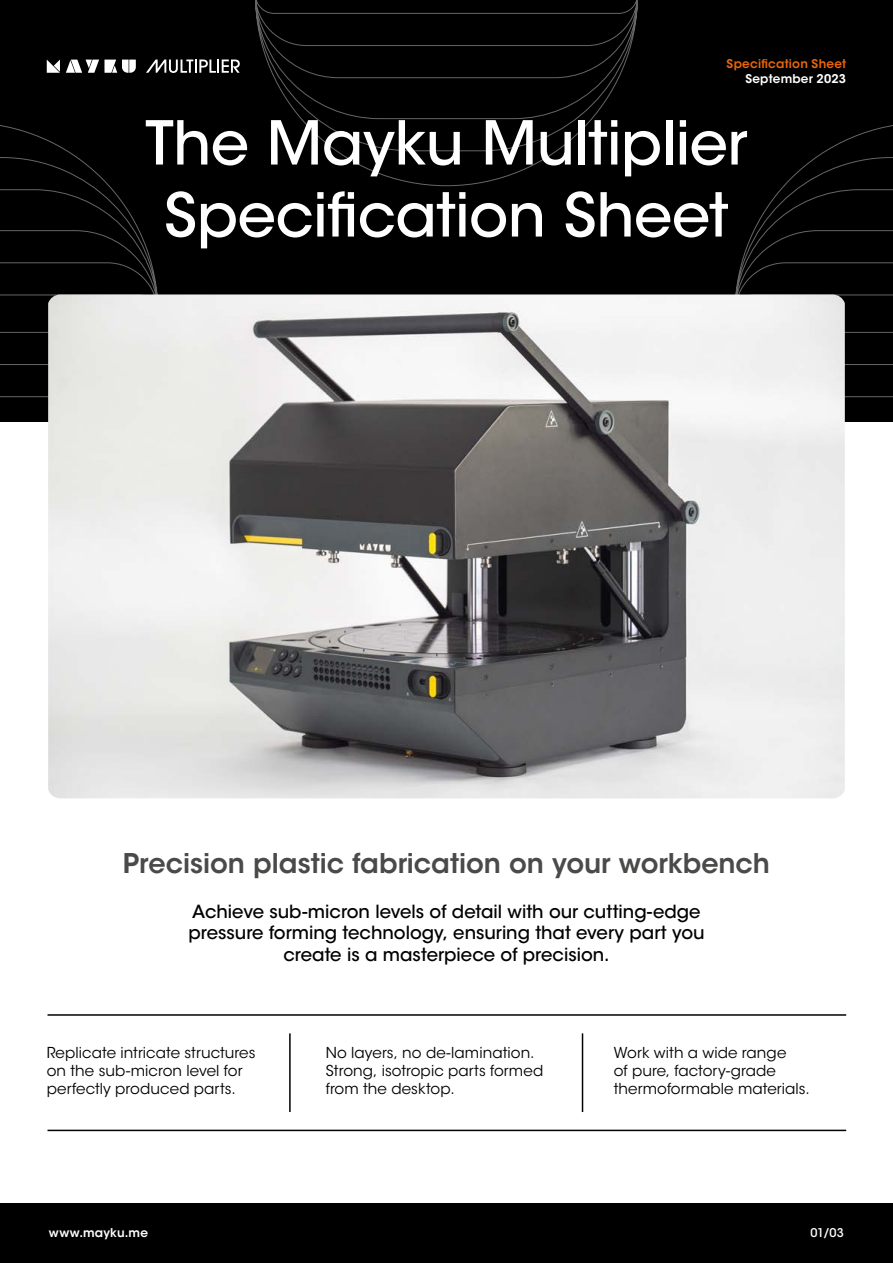
<style>
.page{position:relative;width:893px;height:1263px;background:#fff}
.page>*{position:absolute;margin:0;border:0;box-sizing:border-box;transform-origin:0 0}
.t1{font:500 60px/72px "ITC Avant Garde Std";letter-spacing:-.01em;color:#fff;text-align:center}
.t2{font:600 27px "ITC Avant Garde Std";color:#4a4a49}
.t3{font:500 18px/21.6px "ITC Avant Garde Std";color:#000;text-align:center}
.t4{font:15px/18px "ITC Avant Garde Std";letter-spacing:.005em;color:#000}
.t5{font:600 12px "ITC Avant Garde Std";letter-spacing:.02em;color:#fff}
.t6{font:600 12px "ITC Avant Garde Std";letter-spacing:.015em;color:#ec6608}
.t7{font:500 12px "ITC Avant Garde Std";color:#fff}
</style>
<div class="page">
<div style="left:0;top:0;width:893px;height:421px;background:#000"></div>
<svg style="left:255px;top:0;width:383px;height:186px"></svg>
<svg style="left:735px;top:125px;width:158px;height:273px"></svg>
<svg style="left:0;top:125px;width:158px;height:273px"></svg>
<img style="left:48px;top:294px;width:797px;height:504px">
<svg style="left:146px;top:60px;width:94px;height:13px"></svg>
<svg style="left:66px;top:60px;width:70px;height:13px"></svg>
<svg style="left:47px;top:60px;width:13px;height:13px"></svg>
<div style="left:0;top:1203px;width:893px;height:60px;background:#000"></div>
<hr style="left:48px;top:1130px;width:798px;height:1px;background:#000">
<hr style="left:48px;top:1014px;width:798px;height:2px;background:#000">
<hr style="left:289px;top:1033px;width:2px;height:79px;background:#000">
<hr style="left:582px;top:1033px;width:1px;height:79px;background:#000">
<p class="t6" style="left:727px;top:56px;width:121px">Specification Sheet</p>
<p class="t5" style="left:745px;top:71px;width:102px">September 2023</p>
<h1 class="t1" style="left:145px;top:107px;width:604px">The Mayku Multiplier<br>Specification Sheet</h1>
<h2 class="t2" style="left:123px;top:846px;width:649px">Precision plastic fabrication on your workbench</h2>
<p class="t3" style="left:188px;top:901px;width:518px">Achieve sub-micron levels of detail with our cutting-edge pressure forming technology, ensuring that every part you create is a masterpiece of precision.</p>
<p class="t4" style="left:47px;top:1044px;width:210px">Replicate intricate structures on the sub-micron level for perfectly produced parts.</p>
<p class="t4" style="left:326px;top:1044px;width:219px">No layers, no de-lamination.<br>Strong, isotropic parts formed from the desktop.</p>
<p class="t4" style="left:614px;top:1044px;width:198px">Work with a wide range<br>of pure, factory-grade thermoformable materials.</p>
<p class="t5" style="left:49px;top:1224px;width:101px">www.mayku.me</p>
<p class="t7" style="left:810px;top:1225px;width:35px">01/03</p>
</div>
